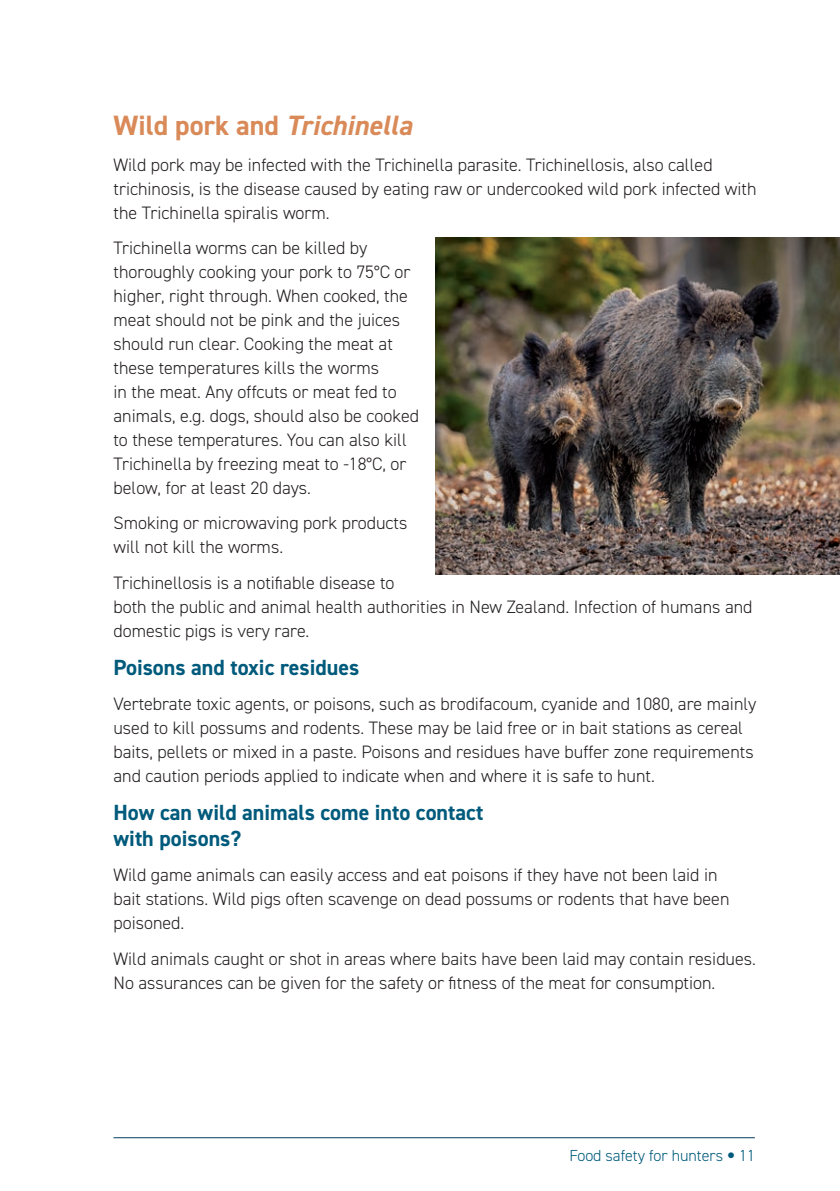
<style>
.page{position:relative;width:840px;height:1191px;background:#fff}
.page>*{position:absolute;margin:0;border:0;box-sizing:border-box;transform-origin:0 0}
.Heading_2{font:700 28px "DIN2014";color:#d98a58}
.Heading_3{font:700 22px/26.4px "DIN2014";color:#005a7b}
.body_text{font:300 18px/24px "DIN2014";color:#231f20}
.t1{font:300 16px "DIN2014";color:#005a7b}
.s1{font-style:italic}
.s2{font-family:"Trade Gothic Next LT Pro"}
</style>
<div class="page">
<img style="left:435px;top:238px;width:404px;height:336px">
<hr style="left:113px;top:1137px;width:641px;height:1px;background:#003e5e">
<h2 class="Heading_2" style="left:113px;top:107px;width:300px">Wild pork and <span class="s1">Trichinella</span></h2>
<p class="body_text" style="left:113px;top:152px;width:644px">Wild pork may be infected with the Trichinella parasite. Trichinellosis, also called trichinosis, is the disease caused by eating raw or undercooked wild pork infected with the Trichinella spiralis worm.</p>
<p class="body_text" style="left:113px;top:236px;width:307px">Trichinella worms can be killed by thoroughly cooking your pork to 75°C or higher, right through. When cooked, the meat should not be pink and the juices should run clear. Cooking the meat at these temperatures kills the worms<br>in the meat. Any offcuts or meat fed to animals, e.g. dogs, should also be cooked to these temperatures. You can also kill Trichinella by freezing meat to -18°C, or below, for at least 20 days.</p>
<p class="body_text" style="left:113px;top:511px;width:295px">Smoking or microwaving pork products will not kill the worms.</p>
<p class="body_text" style="left:113px;top:570px;width:640px">Trichinellosis is a notifiable disease to<br>both the public and animal health authorities in New Zealand. Infection of humans and domestic pigs is very rare.</p>
<h3 class="Heading_3" style="left:113px;top:653px;width:247px">Poisons and toxic residues</h3>
<p class="body_text" style="left:113px;top:691px;width:644px">Vertebrate toxic agents, or poisons, such as brodifacoum, cyanide and 1080, are mainly used to kill possums and rodents. These may be laid free or in bait stations as cereal baits, pellets or mixed in a paste. Poisons and residues have buffer zone requirements and caution periods applied to indicate when and where it is safe to hunt.</p>
<h3 class="Heading_3" style="left:113px;top:798px;width:371px">How can wild animals come into contact with poisons?</h3>
<p class="body_text" style="left:113px;top:863px;width:617px">Wild game animals can easily access and eat poisons if they have not been laid in bait stations. Wild pigs often scavenge on dead possums or rodents that have been poisoned.</p>
<p class="body_text" style="left:113px;top:946px;width:643px">Wild animals caught or shot in areas where baits have been laid may contain residues.<br>No assurances can be given for the safety or fitness of the meat for consumption.</p>
<p class="t1" style="left:569px;top:1145px;width:187px">Food safety for hunters <span class="s2">•</span> 11</p>
</div>
